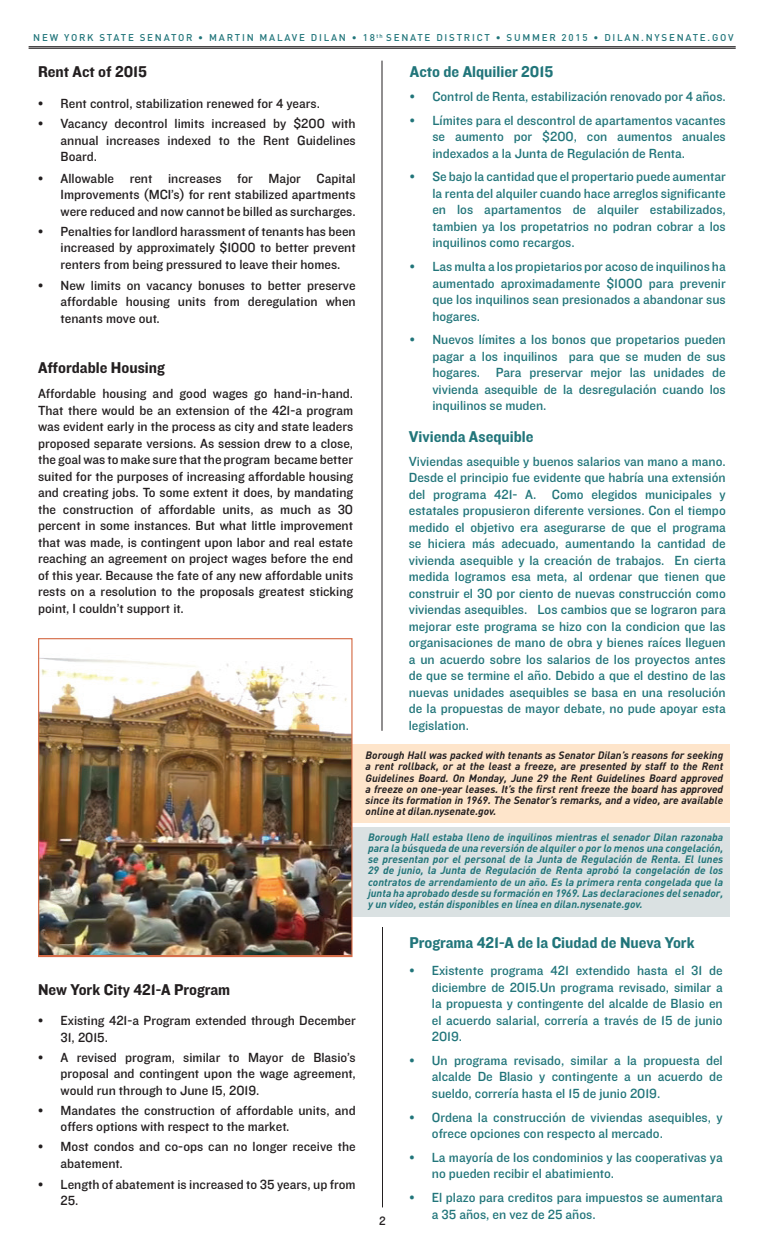
<style>
.page{position:relative;width:765px;height:1260px;background:#fff}
.page>*{position:absolute;margin:0;border:0;box-sizing:border-box;transform-origin:0 0}
.t1{font:16.25px "Knockout HTF51 Middleweight";color:#21757a}
.t2{font:16.25px "Knockout HTF51 Middleweight";color:#231f20}
.t3{font:13.75px/16.5px "Knockout HTF31 Junior Middlewt";color:#21757a;text-align:justify}
.t4{font:13.75px/16.5px "Knockout HTF31 Junior Middlewt";color:#231f20;text-align:justify}
.t5{font:12.5px "Knockout HTF31 Junior Middlewt";color:#231f20}
.t6{font:italic 700 10.62px/11.2px "DIN";color:#21757a;text-align:justify}
.t7{font:italic 700 10.62px/11.2px "DIN";color:#231f20;text-align:justify}
.t8{font:500 9.75px "DIN";letter-spacing:.18em;color:#21757a}
</style>
<div class="page">
<hr style="left:29px;top:46px;width:707px;height:1px;background:#231f20">
<hr style="left:29px;top:48px;width:707px;height:1px;background:#231f20">
<div style="left:353px;top:827px;width:377px;height:89px;background:#dae1e2"></div>
<div style="left:319px;top:744px;width:411px;height:79px;background:#fee5cb"></div>
<img style="left:40px;top:658px;width:311px;height:297px">
<div style="left:38px;top:638px;width:315px;height:319px;border:1px solid #d56d49"></div>
<hr style="left:382px;top:61px;width:1px;height:670px;background:#231f20">
<hr style="left:382px;top:927px;width:1px;height:280px;background:#231f20">
<p class="t8" style="left:33px;top:32px;width:702px">NEW YORK STATE SENATOR • MARTIN MALAVE DILAN • 18 <sup>th</sup> SENATE DISTRICT • SUMMER 2015 • DILAN.NYSENATE.GOV</p>
<p class="t2" style="left:38px;top:63px;width:111px">Rent Act of 2015</p>
<p class="t4" style="left:38px;top:96px;width:283px">• Rent control, stabilization renewed for 4 years.</p>
<p class="t4" style="left:61px;top:116px;width:297px;text-indent:-22px">• Vacancy decontrol limits increased by $200 with annual increases indexed to the Rent Guidelines Board.</p>
<p class="t4" style="left:61px;top:170px;width:297px;text-indent:-22px">• Allowable rent increases for Major Capital Improvements (MCI’s) for rent stabilized apartments were reduced and now cannot be billed as surcharges.</p>
<p class="t4" style="left:61px;top:223px;width:297px;text-indent:-22px">• Penalties for landlord harassment of tenants has been increased by approximately $1000 to better prevent renters from being pressured to leave their homes.</p>
<p class="t4" style="left:61px;top:277px;width:297px;text-indent:-22px">• New limits on vacancy bonuses to better preserve affordable housing units from deregulation when tenants move out.</p>
<p class="t2" style="left:38px;top:359px;width:128px">Affordable Housing</p>
<p class="t4" style="left:38px;top:386px;width:317px">Affordable housing and good wages go hand-in-hand.<br>That there would be an extension of the 421-a program was evident early in the process as city and state leaders proposed separate versions. As session drew to a close, the goal was to make sure that the program became better suited for the purposes of increasing affordable housing and creating jobs. To some extent it does, by mandating the construction of affordable units, as much as 30 percent in some instances. But what little improvement that was made, is contingent upon labor and real estate reaching an agreement on project wages before the end of this year. Because the fate of any new affordable units rests on a resolution to the proposals greatest sticking point, I couldn’t support it.</p>
<p class="t2" style="left:38px;top:981px;width:194px">New York City 421-A Program</p>
<p class="t4" style="left:61px;top:1013px;width:297px;text-indent:-22px">• Existing 421-a Program extended through December<br>31, 2015.</p>
<p class="t4" style="left:61px;top:1049px;width:297px;text-indent:-22px">• A revised program, similar to Mayor de Blasio’s proposal and contingent upon the wage agreement, would run through to June 15, 2019.</p>
<p class="t4" style="left:61px;top:1102px;width:297px;text-indent:-22px">• Mandates the construction of affordable units, and offers options with respect to the market.</p>
<p class="t4" style="left:61px;top:1139px;width:297px;text-indent:-22px">• Most condos and co-ops can no longer receive the abatement.</p>
<p class="t4" style="left:61px;top:1177px;width:297px;text-indent:-22px">• Length of abatement is increased to 35 years, up from<br>25.</p>
<p class="t1" style="left:410px;top:63px;width:145px">Acto de Alquilier 2015</p>
<p class="t3" style="left:410px;top:88px;width:317px">• Control de Renta, estabilización renovado por 4 años.</p>
<p class="t3" style="left:432px;top:112px;width:295px;text-indent:-22px">• Límites para el descontrol de apartamentos vacantes se aumento por $200, con aumentos anuales indexados a la Junta de Regulación de Renta.</p>
<p class="t3" style="left:432px;top:169px;width:295px;text-indent:-22px">• Se bajo la cantidad que el propertario puede aumentar la renta del alquiler cuando hace arreglos significante en los apartamentos de alquiler estabilizados, tambien ya los propetatrios no podran cobrar a los inquilinos como recargos.</p>
<p class="t3" style="left:432px;top:259px;width:295px;text-indent:-22px">• Las multa a los propietarios por acoso de inquilinos ha aumentado aproximadamente $1000 para prevenir que los inquilinos sean presionados a abandonar sus hogares.</p>
<p class="t3" style="left:432px;top:332px;width:295px;text-indent:-22px">• Nuevos límites a los bonos que propetarios pueden pagar a los inquilinos para que se muden de sus hogares. Para preservar mejor las unidades de vivienda asequible de la desregulación cuando los inquilinos se muden.</p>
<p class="t1" style="left:409px;top:428px;width:126px">Vivienda Asequible</p>
<p class="t3" style="left:409px;top:453px;width:318px">Viviendas asequible y buenos salarios van mano a mano.<br>Desde el principio fue evidente que habría una extensión del programa 421- A. Como elegidos municipales y estatales propusieron diferente versiones. Con el tiempo medido el objetivo era asegurarse de que el programa se hiciera más adecuado, aumentando la cantidad de vivienda asequible y la creación de trabajos. En cierta medida logramos esa meta, al ordenar que tienen que construir el 30 por ciento de nuevas construcción como viviendas asequibles. Los cambios que se lograron para mejorar este programa se hizo con la condicion que las organisaciones de mano de obra y bienes raíces lleguen a un acuerdo sobre los salarios de los proyectos antes de que se termine el año. Debido a que el destino de las nuevas unidades asequibles se basa en una resolución de la propuestas de mayor debate, no pude apoyar esta legislation.</p>
<p class="t7" style="left:366px;top:749px;width:359px">Borough Hall was packed with tenants as Senator Dilan’s reasons for seeking a rent rollback, or at the least a freeze, are presented by staff to the Rent Guidelines Board. On Monday, June 29 the Rent Guidelines Board approved a freeze on one-year leases. It’s the first rent freeze the board has approved since its formation in 1969. The Senator’s remarks, and a video, are available online at dilan.nysenate.gov.</p>
<p class="t6" style="left:368px;top:831px;width:357px">Borough Hall estaba lleno de inquilinos mientras el senador Dilan razonaba para la búsqueda de una reversión de alquiler o por lo menos una congelación, se presentan por el personal de la Junta de Regulación de Renta. El lunes 29 de junio, la Junta de Regulación de Renta aprobó la congelación de los contratos de arrendamiento de un año. Es la primera renta congelada que la junta ha aprobado desde su formación en 1969. Las declaraciones del senador, y un vídeo, están disponibles en línea en dilan.nysenate.gov.</p>
<p class="t1" style="left:409px;top:934px;width:287px">Programa 421-A de la Ciudad de Nueva York</p>
<p class="t3" style="left:432px;top:963px;width:292px;text-indent:-22px">• Existente programa 421 extendido hasta el 31 de diciembre de 2015.Un programa revisado, similar a la propuesta y contingente del alcalde de Blasio en el acuerdo salarial, correría a través de 15 de junio 2019.</p>
<p class="t3" style="left:432px;top:1052px;width:292px;text-indent:-22px">• Un programa revisado, similar a la propuesta del alcalde De Blasio y contingente a un acuerdo de sueldo, correría hasta el 15 de junio 2019.</p>
<p class="t3" style="left:432px;top:1109px;width:292px;text-indent:-22px">• Ordena la construcción de viviendas asequibles, y ofrece opciones con respecto al mercado.</p>
<p class="t3" style="left:432px;top:1149px;width:292px;text-indent:-22px">• La mayoría de los condominios y las cooperativas ya no pueden recibir el abatimiento.</p>
<p class="t3" style="left:432px;top:1190px;width:292px;text-indent:-22px">• El plazo para creditos para impuestos se aumentara a 35 años, en vez de 25 años.</p>
<p class="t5" style="left:379px;top:1214px;width:8px">2</p>
</div>
